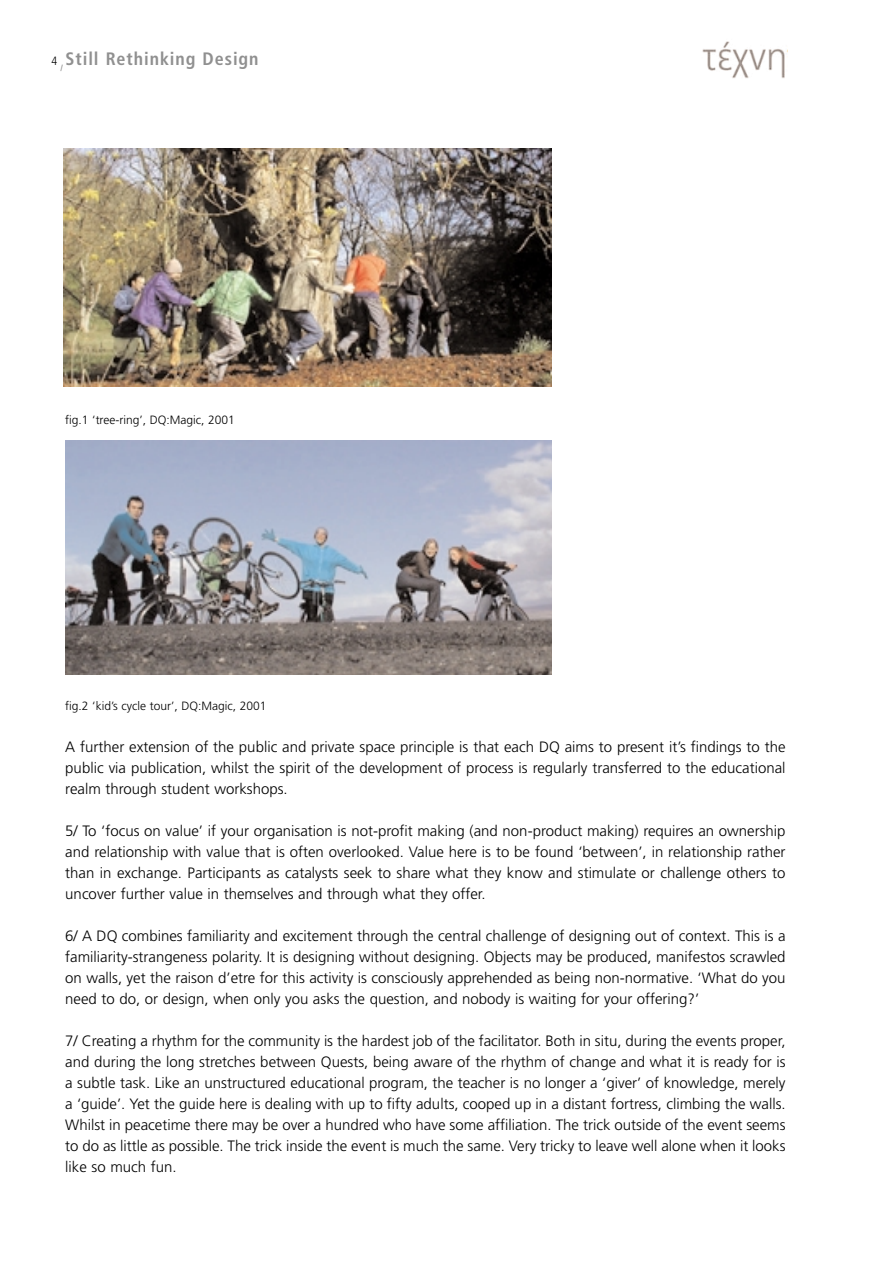
<style>
.page{position:relative;width:893px;height:1263px;background:#fff}
.page>*{position:absolute;margin:0;border:0;box-sizing:border-box;transform-origin:0 0}
.t1{font:700 condensed 18px "Frutiger";letter-spacing:.05em;color:#909090}
.t2{font:300 15px/21px "Frutiger";color:#000;text-align:justify}
.t3{font:300 12px "Frutiger";color:#000}
.t4{font:300 condensed 12px "Frutiger";color:#000}
</style>
<div class="page">
<img style="left:702px;top:41px;width:85px;height:37px">
<img style="left:64px;top:149px;width:487px;height:237px">
<img style="left:66px;top:441px;width:486px;height:233px">
<p class="t4" style="left:52px;top:56px;width:7px">4</p>
<p class="t1" style="left:60px;top:52px;width:200px"><sub>/</sub> Still Rethinking Design</p>
<p class="t3" style="left:65px;top:415px;width:171px">fig.1 ‘tree-ring’, DQ:Magic, 2001</p>
<p class="t3" style="left:65px;top:701px;width:202px">fig.2 ‘kid’s cycle tour’, DQ:Magic, 2001</p>
<p class="t2" style="left:65px;top:738px;width:721px">A further extension of the public and private space principle is that each DQ aims to present it’s findings to the public via publication, whilst the spirit of the development of process is regularly transferred to the educational realm through student workshops.</p>
<p class="t2" style="left:65px;top:822px;width:721px">5/ To ‘focus on value’ if your organisation is not-profit making (and non-product making) requires an ownership and relationship with value that is often overlooked. Value here is to be found ‘between’, in relationship rather than in exchange. Participants as catalysts seek to share what they know and stimulate or challenge others to uncover further value in themselves and through what they offer.</p>
<p class="t2" style="left:65px;top:927px;width:721px">6/ A DQ combines familiarity and excitement through the central challenge of designing out of context. This is a familiarity-strangeness polarity. It is designing without designing. Objects may be produced, manifestos scrawled on walls, yet the raison d’etre for this activity is consciously apprehended as being non-normative. ‘What do you need to do, or design, when only you asks the question, and nobody is waiting for your offering?’</p>
<p class="t2" style="left:65px;top:1032px;width:721px">7/ Creating a rhythm for the community is the hardest job of the facilitator. Both in situ, during the events proper, and during the long stretches between Quests, being aware of the rhythm of change and what it is ready for is a subtle task. Like an unstructured educational program, the teacher is no longer a ‘giver’ of knowledge, merely a ‘guide’. Yet the guide here is dealing with up to fifty adults, cooped up in a distant fortress, climbing the walls.<br>Whilst in peacetime there may be over a hundred who have some affiliation. The trick outside of the event seems to do as little as possible. The trick inside the event is much the same. Very tricky to leave well alone when it looks like so much fun.</p>
</div>
